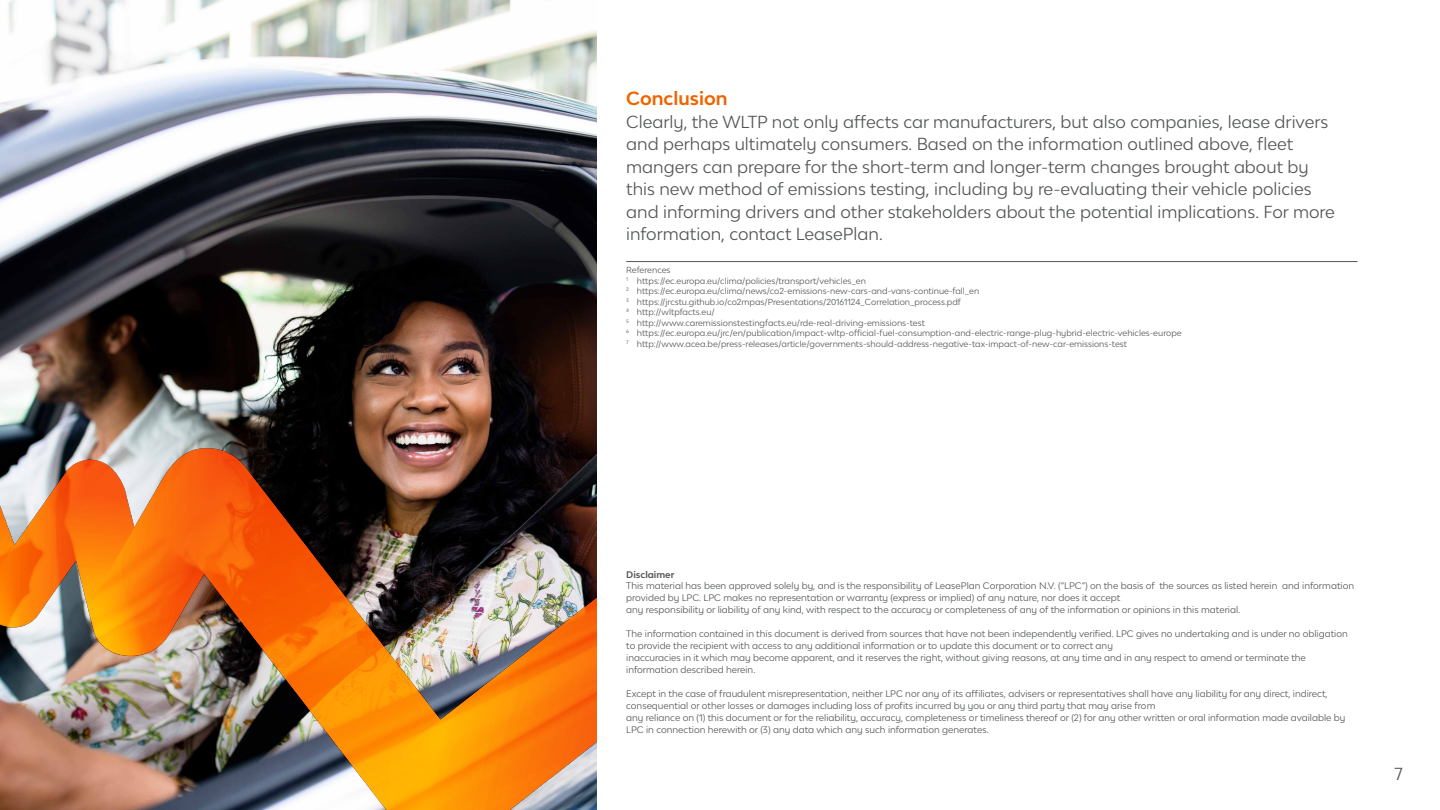
<style>
.page{position:relative;width:1440px;height:810px;background:#fff}
.page>*{position:absolute;margin:0;border:0;box-sizing:border-box;transform-origin:0 0}
.t1{font:700 18px "Lease Plan";color:#f06400}
.t2{font:16.5px/22.5px "Lease Plan";color:#545656}
.t3{font:9px/12px "Lease Plan";color:#545656}
.t4{font:700 9px "Lease Plan";color:#545656}
.t5{font:8.25px/10.5px "Lease Plan";color:#545656}
</style>
<div class="page">
<img style="left:0;top:0;width:596px;height:434px">
<img style="left:0;top:434px;width:596px;height:376px">
<hr style="left:626px;top:261px;width:732px;height:1px;background:#545656">
<h1 class="t1" style="left:626px;top:87px;width:103px">Conclusion</h1>
<p class="t2" style="left:626px;top:110px;width:710px">Clearly, the WLTP not only affects car manufacturers, but also companies, lease drivers and perhaps ultimately consumers. Based on the information outlined above, fleet mangers can prepare for the short-term and longer-term changes brought about by this new method of emissions testing, including by re-evaluating their vehicle policies and informing drivers and other stakeholders about the potential implications. For more information, contact LeasePlan.</p>
<p class="t5" style="left:626px;top:264px;width:557px">References<br><sup>1</sup> https://ec.europa.eu/clima/policies/transport/vehicles_en<br><sup>2</sup> https://ec.europa.eu/clima/news/co2-emissions-new-cars-and-vans-continue-fall_en<br><sup>3</sup> https://jrcstu.github.io/co2mpas/Presentations/20161124_Correlation_process.pdf<br><sup>4</sup> http://wltpfacts.eu/<br><sup>5</sup> http://www.caremissionstestingfacts.eu/rde-real-driving-emissions-test<br><sup>6</sup> https://ec.europa.eu/jrc/en/publication/impact-wltp-official-fuel-consumption-and-electric-range-plug-hybrid-electric-vehicles-europe <sup>7</sup> http://www.acea.be/press-releases/article/governments-should-address-negative-tax-impact-of-new-car-emissions-test</p>
<p class="t4" style="left:626px;top:568px;width:50px">Disclaimer</p>
<p class="t3" style="left:626px;top:580px;width:729px">This material has been approved solely by, and is the responsibility of LeasePlan Corporation N.V. (“LPC”) on the basis of the sources as listed herein and information provided by LPC. LPC makes no representation or warranty (express or implied) of any nature, nor does it accept<br>any responsibility or liability of any kind, with respect to the accuracy or completeness of any of the information or opinions in this material.</p>
<p class="t3" style="left:626px;top:628px;width:723px">The information contained in this document is derived from sources that have not been independently verified. LPC gives no undertaking and is under no obligation to provide the recipient with access to any additional information or to update this document or to correct any<br>inaccuracies in it which may become apparent, and it reserves the right, without giving reasons, at any time and in any respect to amend or terminate the information described herein.</p>
<p class="t3" style="left:626px;top:688px;width:721px">Except in the case of fraudulent misrepresentation, neither LPC nor any of its affiliates, advisers or representatives shall have any liability for any direct, indirect, consequential or other losses or damages including loss of profits incurred by you or any third party that may arise from<br>any reliance on (1) this document or for the reliability, accuracy, completeness or timeliness thereof or (2) for any other written or oral information made available by LPC in connection herewith or (3) any data which any such information generates.</p>
<h2 class="t2" style="left:1395px;top:762px;width:10px">7</h2>
</div>
